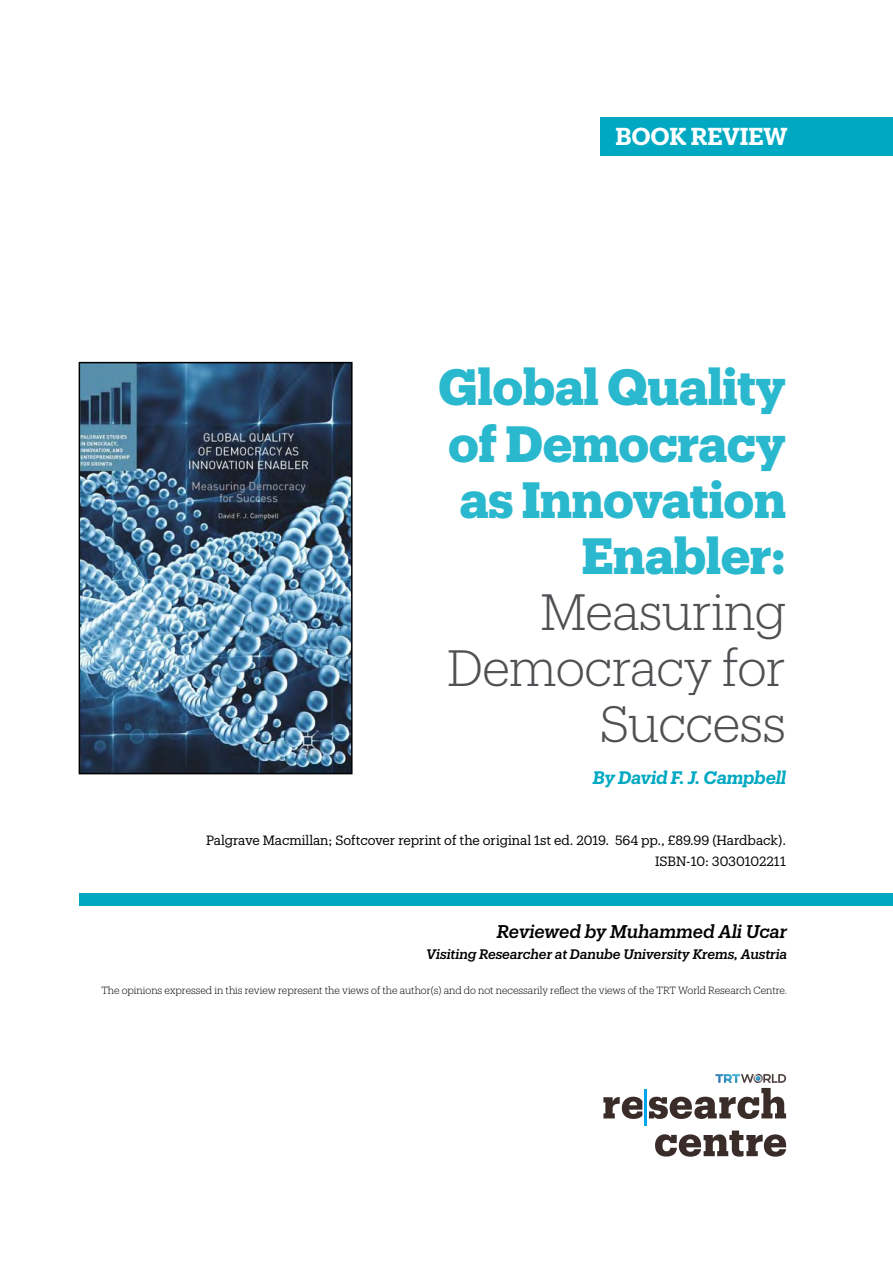
<style>
.page{position:relative;width:893px;height:1263px;background:#fff}
.page>*{position:absolute;margin:0;border:0;box-sizing:border-box;transform-origin:0 0}
.t1{font:700 49.95px/56.1px "Produkt";letter-spacing:-.01em;color:#29b8cd;text-align:right}
.t2{font:300 49.95px/56.1px "Produkt";letter-spacing:-.015em;color:#504f53;text-align:right}
.t3{font:600 24px "Produkt";letter-spacing:-.01em;color:#fff}
.t4{font:italic 500 18px "Produkt";color:#000}
.t5{font:italic 600 17.7px "Produkt";letter-spacing:-.01em;color:#00a9c1}
.t6{font:italic 500 13.5px "Produkt";letter-spacing:-.005em;color:#000}
.t7{font:13.2px/21px "Produkt";color:#000;text-align:right}
.t8{font:300 10.2px "Produkt";letter-spacing:-.005em;color:#000}
</style>
<div class="page">
<div style="left:600px;top:117px;width:293px;height:38px;background:#00a9c1"></div>
<div style="left:79px;top:893px;width:814px;height:13px;background:#00a9c1"></div>
<svg style="left:603px;top:1097px;width:39px;height:22px"></svg>
<hr style="left:645px;top:1089px;width:2px;height:37px;background:#00a6eb">
<svg style="left:655px;top:1130px;width:131px;height:27px"></svg>
<svg style="left:649px;top:1073px;width:137px;height:46px"></svg>
<img style="left:81px;top:364px;width:270px;height:408px">
<div style="left:79px;top:362px;width:274px;height:412px;border:1px solid #000"></div>
<h2 class="t3" style="left:616px;top:119px;width:174px">BOOK REVIEW</h2>
<h1 class="t1" style="left:438px;top:356px;width:349px">Global Quality of Democracy as Innovation<br>Enabler:</h1>
<h1 class="t2" style="left:447px;top:581px;width:340px">Measuring<br>Democracy for<br>Success</h1>
<h3 class="t5" style="left:593px;top:765px;width:195px">By David F. J. Campbell</h3>
<p class="t7" style="left:206px;top:829px;width:581px">Palgrave Macmillan; Softcover reprint of the original 1st ed. 2019. 564 pp., £89.99 (Hardback).<br>ISBN-10: 3030102211</p>
<h3 class="t4" style="left:497px;top:919px;width:292px">Reviewed by Muhammed Ali Ucar</h3>
<h3 class="t6" style="left:426px;top:945px;width:362px">Visiting Researcher at Danube University Krems, Austria</h3>
<p class="t8" style="left:101px;top:983px;width:687px">The opinions expressed in this review represent the views of the author(s) and do not necessarily reflect the views of the TRT World Research Centre.</p>
</div>
